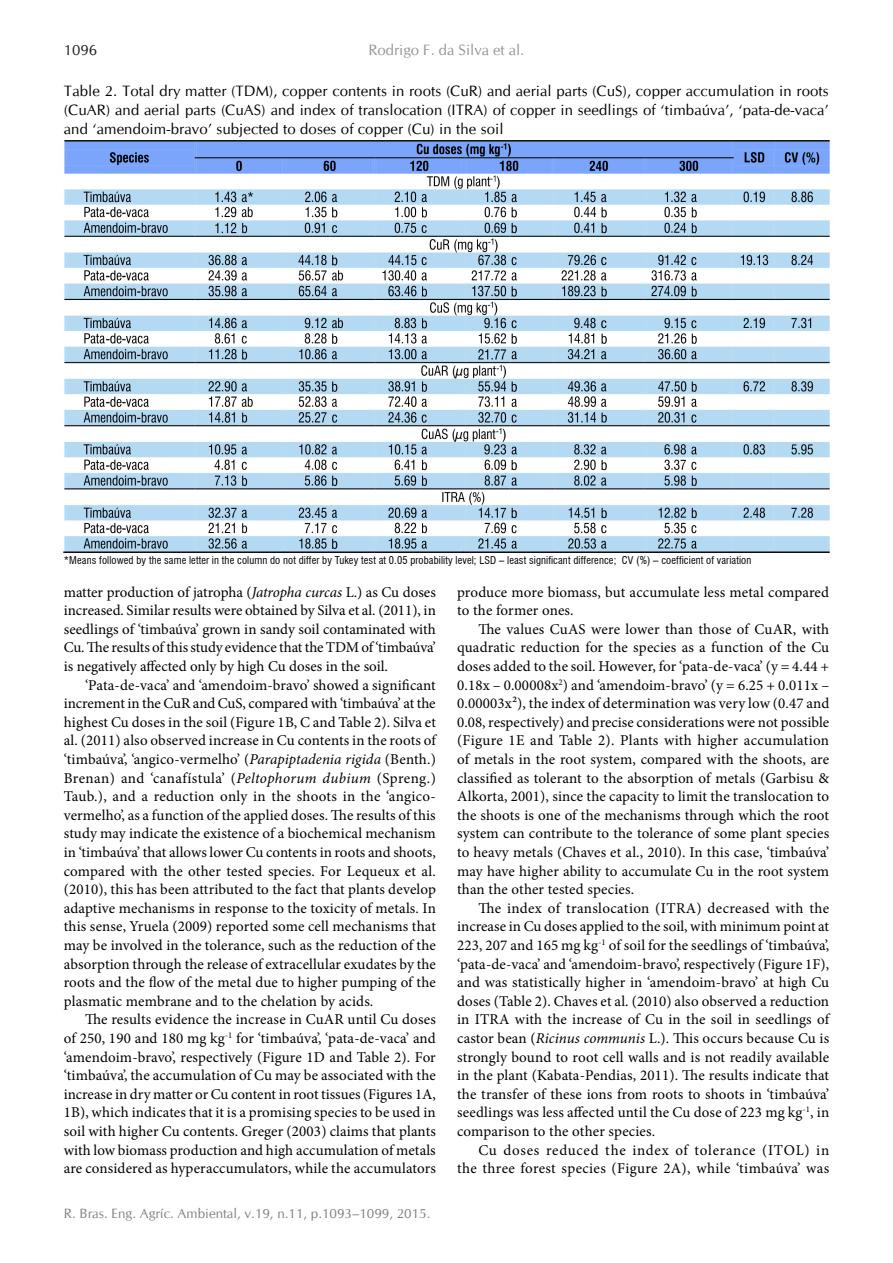
<style>
.page{position:relative;width:893px;height:1263px;background:#fff}
.page>*{position:absolute;margin:0;border:0;box-sizing:border-box;transform-origin:0 0}
.annotation_text{font:15px/18.6px "Minion Pro";letter-spacing:.01em;color:#000;text-align:justify}
.t1{font:15px/18.8px "CG Omega";letter-spacing:.01em;color:#000;text-align:justify}
.annotation_text-2{font:15px/18.8px "Minion Pro";letter-spacing:.03em;color:#000;text-align:right}
.t2{font:15px "CG Omega";color:#939598}
.t3{font:700 15px "CG Omega";color:#231f20}
.t4{font:13.5px "CG Omega";color:#808080}
.t5{font:condensed 10.5px "Swiss 721 BT";letter-spacing:.01em;color:#000}
.s1{font-style:italic}
</style>
<div class="page">
<img style="left:64px;top:140px;width:765px;height:412px">
<p class="t3" style="left:64px;top:41px;width:35px">1096</p>
<p class="t2" style="left:368px;top:41px;width:157px">Rodrigo F. da Silva et al.</p>
<p class="t1" style="left:64px;top:82px;width:766px">Table 2. Total dry matter (TDM), copper contents in roots (CuR) and aerial parts (CuS), copper accumulation in roots (CuAR) and aerial parts (CuAS) and index of translocation (ITRA) of copper in seedlings of ‘timbaúva’, ‘pata-de-vaca’ and ‘amendoim-bravo’ subjected to doses of copper (Cu) in the soil</p>
<p class="t5" style="left:64px;top:554px;width:689px">*Means followed by the same letter in the column do not differ by Tukey test at 0.05 probability level; LSD – least significant difference; CV (%) – coefficient of variation</p>
<p class="annotation_text" style="left:64px;top:582px;width:374px">matter production of jatropha (<span class="s1">Jatropha curcas</span> L.) as Cu doses increased. Similar results were obtained by Silva et al. (2011), in seedlings of ‘timbaúva’ grown in sandy soil contaminated with Cu. The results of this study evidence that the TDM of ‘timbaúva’ is negatively affected only by high Cu doses in the soil.</p>
<p class="annotation_text" style="left:64px;top:675px;width:374px;text-indent:21px">‘Pata-de-vaca’ and ‘amendoim-bravo’ showed a significant increment in the CuR and CuS, compared with ‘timbaúva’ at the highest Cu doses in the soil (Figure 1B, C and Table 2). Silva et al. (2011) also observed increase in Cu contents in the roots of ‘timbaúva’, ‘angico-vermelho’ (<span class="s1">Parapiptadenia rigida</span> (Benth.)<br>Brenan) and ‘canafístula’ (<span class="s1">Peltophorum dubium</span> (Spreng.)<br>Taub.), and a reduction only in the shoots in the ‘angico&shy;vermelho’, as a function of the applied doses. The results of this study may indicate the existence of a biochemical mechanism in ‘timbaúva’ that allows lower Cu contents in roots and shoots, compared with the other tested species. For Lequeux et al. (2010), this has been attributed to the fact that plants develop adaptive mechanisms in response to the toxicity of metals. In this sense, Yruela (2009) reported some cell mechanisms that may be involved in the tolerance, such as the reduction of the absorption through the release of extracellular exudates by the roots and the flow of the metal due to higher pumping of the plasmatic membrane and to the chelation by acids.</p>
<p class="annotation_text" style="left:64px;top:1010px;width:374px;text-indent:21px">The results evidence the increase in CuAR until Cu doses of 250, 190 and 180 mg kg<sup>-1</sup> for ‘timbaúva’, ‘pata-de-vaca’ and ‘amendoim-bravo’, respectively (Figure 1D and Table 2). For ‘timbaúva’, the accumulation of Cu may be associated with the increase in dry matter or Cu content in root tissues (Figures 1A, 1B), which indicates that it is a promising species to be used in soil with higher Cu contents. Greger (2003) claims that plants with low biomass production and high accumulation of metals are considered as hyperaccumulators, while the accumulators</p>
<p class="t4" style="left:64px;top:1205px;width:368px">R. Bras. Eng. Agríc. Ambiental, v.19, n.11, p.1093–1099, 2015.</p>
<p class="annotation_text" style="left:457px;top:582px;width:374px">produce more biomass, but accumulate less metal compared to the former ones.</p>
<p class="annotation_text" style="left:457px;top:620px;width:374px;text-indent:21px">The values CuAS were lower than those of CuAR, with quadratic reduction for the species as a function of the Cu doses added to the soil. However, for ‘pata-de-vaca’ (y = 4.44 + 0.18x – 0.00008x<sup>2</sup>) and ‘amendoim-bravo’ (y = 6.25 + 0.011x – 0.00003x²), the index of determination was very low (0.47 and 0.08, respectively) and precise considerations were not possible (Figure 1E and Table 2). Plants with higher accumulation of metals in the root system, compared with the shoots, are classified as tolerant to the absorption of metals (Garbisu &amp; Alkorta, 2001), since the capacity to limit the translocation to the shoots is one of the mechanisms through which the root system can contribute to the tolerance of some plant species to heavy metals (Chaves et al., 2010). In this case, ‘timbaúva’ may have higher ability to accumulate Cu in the root system than the other tested species.</p>
<p class="annotation_text" style="left:457px;top:899px;width:374px;text-indent:21px">The index of translocation (ITRA) decreased with the increase in Cu doses applied to the soil, with minimum point at 223, 207 and 165 mg kg<sup>-1</sup> of soil for the seedlings of ‘timbaúva’, ‘pata-de-vaca’ and ‘amendoim-bravo’, respectively (Figure 1F), and was statistically higher in ‘amendoim-bravo’ at high Cu doses (Table 2). Chaves et al. (2010) also observed a reduction in ITRA with the increase of Cu in the soil in seedlings of castor bean (<span class="s1">Ricinus communis</span> L.). This occurs because Cu is strongly bound to root cell walls and is not readily available in the plant (Kabata-Pendias, 2011). The results indicate that the transfer of these ions from roots to shoots in ‘timbaúva’ seedlings was less affected until the Cu dose of 223 mg kg<sup>-1</sup>, in comparison to the other species.</p>
<p class="annotation_text-2" style="left:457px;top:1140px;width:374px">Cu doses reduced the index of tolerance (ITOL) in the three forest species (Figure 2A), while ‘timbaúva’ was</p>
</div>
